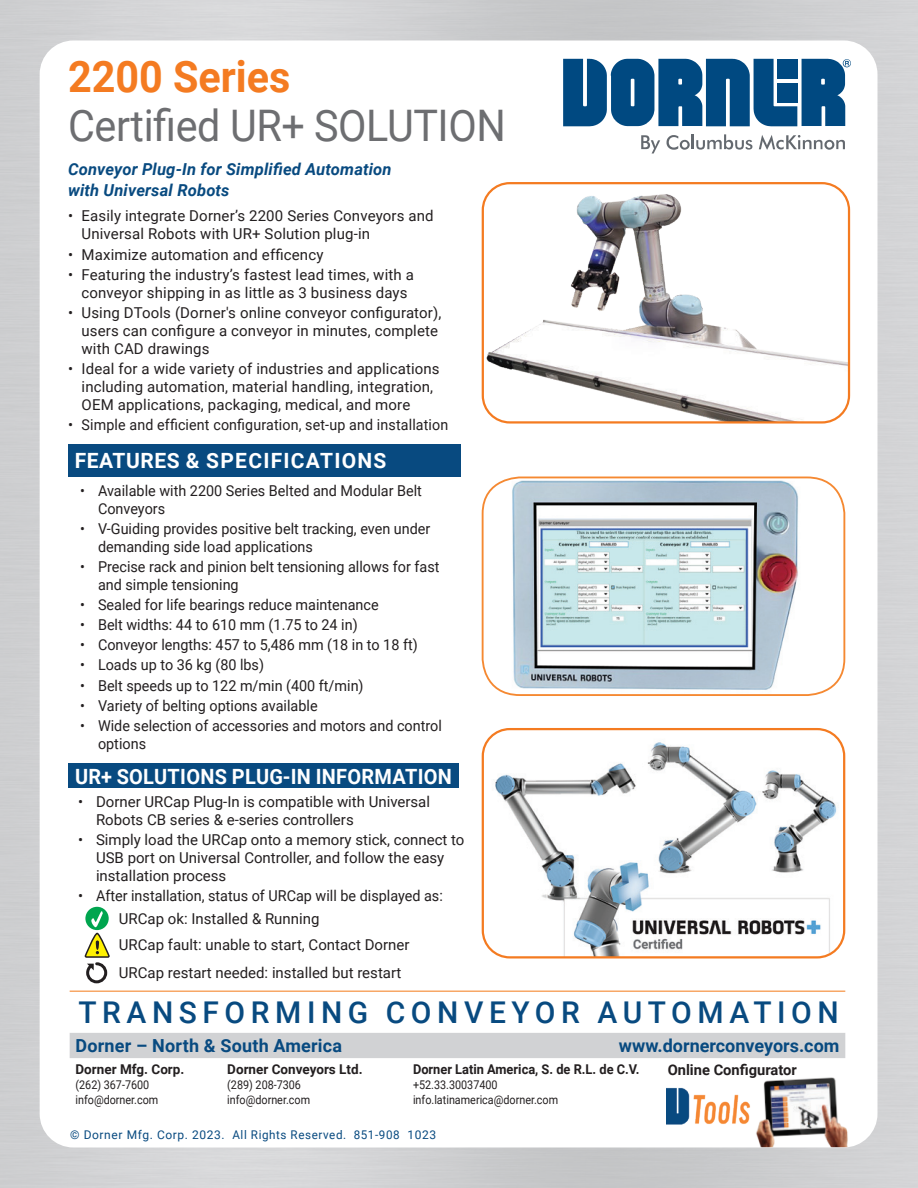
<style>
.page{position:relative;width:918px;height:1188px;background:#fff}
.page>*{position:absolute;margin:0;border:0;box-sizing:border-box;transform-origin:0 0}
.t1{font:43.5px "Roboto";letter-spacing:-.01em;color:#6d6e71;scale:.95 1}
.t2{font:700 43.5px "Roboto";color:#f47b21;scale:.95 1}
.t3{font:500 30px "Roboto";letter-spacing:.185em;color:#084a80}
.t4{font:700 21px "Roboto";letter-spacing:.015em;color:#fff;scale:.95 1}
.t5{font:700 21px "Roboto";letter-spacing:.06em;color:#fff}
.t6{font:700 18px "Roboto";color:#084a80}
.t7{font:italic 700 16.5px/21px "Roboto";letter-spacing:.01em;color:#084a80}
.t8{font:15px/18px "Roboto";color:#231f20}
.t9{font:15px/18px "Roboto";color:#231f20;scale:.96 1}
.t10{font:700 14.7px "Roboto";color:#231f20}
.t11{font:700 13.5px "Roboto";color:#231f20}
.t12{font:700 13.5px "Roboto";color:#231f20;scale:.95 1}
.t13{font:12px/15px "Roboto";color:#231f20;scale:.9 1}
.t14{font:12px "Roboto";letter-spacing:.05em;color:#084a80}
</style>
<div class="page">
<img style="left:0;top:0;width:918px;height:1188px">
<div style="left:40px;top:40px;width:838px;height:1107px;background:#fff;border-radius:34px"></div>
<div style="left:68px;top:763px;width:391px;height:25px;background:#084a80"></div>
<img style="left:483px;top:729px;width:361px;height:228px">
<div style="left:482px;top:728px;width:363px;height:230px;border:2px solid #f47b21;border-radius:27px"></div>
<img style="left:483px;top:184px;width:365px;height:237px">
<div style="left:482px;top:182px;width:368px;height:242px;border:2px solid #f47b21;border-radius:27px"></div>
<div style="left:68px;top:444px;width:392px;height:33px;background:#084a80"></div>
<img style="left:501px;top:477px;width:325px;height:218px">
<div style="left:482px;top:477px;width:363px;height:219px;border:2px solid #f58932;border-radius:37px"></div>
<svg style="left:563px;top:59px;width:288px;height:67px"></svg>
<svg style="left:641px;top:135px;width:19px;height:19px"></svg>
<svg style="left:667px;top:134px;width:85px;height:16px"></svg>
<svg style="left:759px;top:135px;width:86px;height:15px"></svg>
<hr style="left:70px;top:991px;width:775px;height:1px;background:#f58932">
<div style="left:70px;top:1033px;width:775px;height:25px;background:#d1d2d4"></div>
<img style="left:756px;top:1077px;width:100px;height:70px">
<img style="left:667px;top:1088px;width:83px;height:36px">
<div style="left:85px;top:907px;width:24px;height:23px;background:#00a54f;border-radius:50%"></div>
<svg style="left:84px;top:911px;width:26px;height:73px"></svg>
<h1 class="t2" style="left:68px;top:59px;width:236px">2200 Series</h1>
<h1 class="t1" style="left:68px;top:95px;width:462px">Certified UR+ SOLUTION</h1>
<p class="t7" style="left:68px;top:158px;width:325px">Conveyor Plug-In for Simplified Automation with Universal Robots</p>
<p class="t8" style="left:82px;top:208px;width:354px;text-indent:-14px">• Easily integrate Dorner’s 2200 Series Conveyors and<br>Universal Robots with UR+ Solution plug-in</p>
<p class="t8" style="left:68px;top:245px;width:257px">• Maximize automation and efficency</p>
<p class="t8" style="left:68px;top:266px;width:347px;text-align:center">• Featuring the industry’s fastest lead times, with a conveyor shipping in as little as 3 business days</p>
<p class="t8" style="left:82px;top:303px;width:361px;text-indent:-14px">• Using DTools (Dorner's online conveyor configurator), users can configure a conveyor in minutes, complete with CAD drawings</p>
<p class="t8" style="left:82px;top:361px;width:360px;text-indent:-14px">• Ideal for a wide variety of industries and applications including automation, material handling, integration,<br>OEM applications, packaging, medical, and more</p>
<p class="t8" style="left:68px;top:417px;width:382px">• Simple and efficient configuration, set-up and installation</p>
<h3 class="t5" style="left:75px;top:452px;width:313px">FEATURES &amp; SPECIFICATIONS</h3>
<p class="t9" style="left:98px;top:482px;width:339px;text-indent:-18px">• Available with 2200 Series Belted and Modular Belt<br>Conveyors</p>
<p class="t9" style="left:98px;top:520px;width:348px;text-indent:-18px">• V-Guiding provides positive belt tracking, even under demanding side load applications</p>
<p class="t9" style="left:98px;top:559px;width:357px;text-indent:-18px">• Precise rack and pinion belt tensioning allows for fast and simple tensioning</p>
<p class="t9" style="left:80px;top:597px;width:313px">• Sealed for life bearings reduce maintenance</p>
<p class="t9" style="left:80px;top:617px;width:291px">• Belt widths: 44 to 610 mm (1.75 to 24 in)</p>
<p class="t9" style="left:80px;top:637px;width:353px">• Conveyor lengths: 457 to 5,486 mm (18 in to 18 ft)</p>
<p class="t9" style="left:80px;top:657px;width:193px">• Loads up to 36 kg (80 lbs)</p>
<p class="t9" style="left:80px;top:677px;width:297px">• Belt speeds up to 122 m/min (400 ft/min)</p>
<p class="t9" style="left:80px;top:698px;width:249px">• Variety of belting options available</p>
<p class="t9" style="left:98px;top:718px;width:360px;text-indent:-18px">• Wide selection of accessories and motors and control options</p>
<h3 class="t4" style="left:75px;top:768px;width:398px">UR+ SOLUTIONS PLUG-IN INFORMATION</h3>
<p class="t8" style="left:96px;top:793px;width:336px;text-indent:-18px">• Dorner URCap Plug-In is compatible with Universal<br>Robots CB series &amp; e-series controllers</p>
<p class="t8" style="left:96px;top:832px;width:370px;text-indent:-18px">• Simply load the URCap onto a memory stick, connect to<br>USB port on Universal Controller, and follow the easy installation process</p>
<p class="t8" style="left:119px;top:885px;width:325px;line-height:23.1px;text-indent:-41px">• After installation, status of URCap will be displayed as:<br>URCap ok: Installed &amp; Running</p>
<p class="t8" style="left:119px;top:932px;width:292px;line-height:27.6px">URCap fault: unable to start, Contact Dorner<br>URCap restart needed: installed but restart</p>
<h2 class="t3" style="left:79px;top:995px;width:762px">TRANSFORMING CONVEYOR AUTOMATION</h2>
<p class="t6" style="left:76px;top:1039px;width:268px">Dorner – North &amp; South America</p>
<p class="t6" style="left:619px;top:1039px;width:222px">www.dornerconveyors.com</p>
<p class="t11" style="left:76px;top:1064px;width:110px">Dorner Mfg. Corp.</p>
<p class="t13" style="left:76px;top:1078px;width:94px">(262) 367-7600 info@dorner.com</p>
<p class="t10" style="left:668px;top:1060px;width:131px">Online Configurator</p>
<p class="t11" style="left:227px;top:1064px;width:137px">Dorner Conveyors Ltd.</p>
<p class="t13" style="left:227px;top:1078px;width:94px">(289) 208-7306 info@dorner.com</p>
<p class="t12" style="left:413px;top:1064px;width:240px">Dorner Latin America, S. de R.L. de C.V.</p>
<p class="t13" style="left:413px;top:1078px;width:163px">+52.33.30037400 info.latinamerica@dorner.com</p>
<p class="t14" style="left:70px;top:1130px;width:367px">© Dorner Mfg. Corp. 2023. All Rights Reserved. 851-908 1023</p>
</div>
